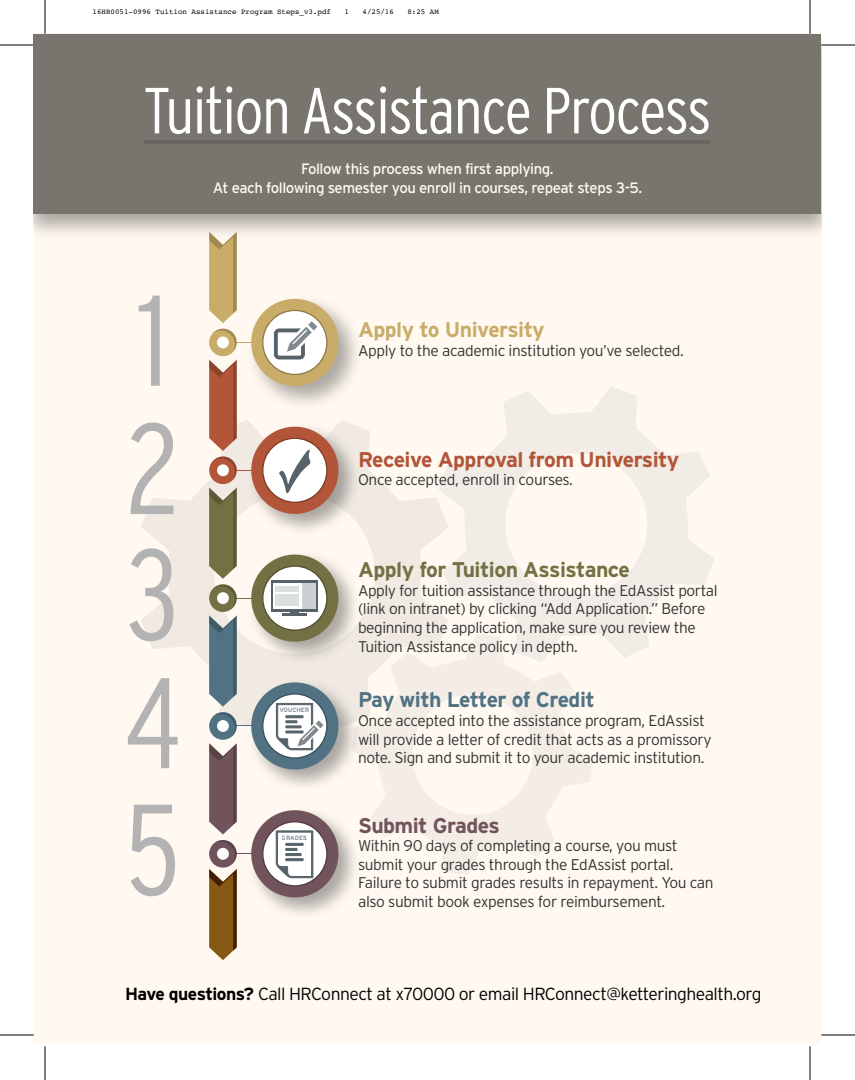
<style>
.page{position:relative;width:855px;height:1080px;background:#fff}
.page>*{position:absolute;margin:0;border:0;box-sizing:border-box;transform-origin:0 0}
.t1{font:300 condensed 128.75px/127.2px "Interstate";color:#b3b3b3;text-align:justify}
.t2{font:300 condensed 65px "Interstate";letter-spacing:-.025em;color:#fff}
.t3{font:700 21.25px "Interstate";letter-spacing:-.025em;color:#b25538}
.t4{font:700 21.25px "Interstate";letter-spacing:-.025em;color:#737144}
.t5{font:700 21.25px "Interstate";letter-spacing:-.03em;color:#507282}
.t6{font:700 21.25px "Interstate";letter-spacing:-.025em;color:#c9ac68}
.t7{font:700 21.25px "Interstate";letter-spacing:-.025em;color:#71535c}
.t8{font:300 17.5px "Interstate";letter-spacing:-.03em;color:#000}
.t9{font:300 15.5px/18.6px "Interstate";letter-spacing:-.03em;color:#333}
.t10{font:15px/19.5px "Interstate";letter-spacing:-.03em;color:#fff9f1;text-align:center}
.t11{font:7.5px "Courier";color:#000}
.t12{font:700 6.25px "Interstate";letter-spacing:-.025em;color:#566269}
.s1{font-weight:700}
</style>
<div class="page">
<div style="left:35px;top:34px;width:786px;height:1010px;background:#fff9f1"></div>
<svg style="left:141px;top:430px;width:297px;height:235px;fill:#f0eae3"></svg>
<svg style="left:366px;top:634px;width:227px;height:241px"></svg>
<svg style="left:438px;top:387px;width:276px;height:275px"></svg>
<div style="left:34px;top:34px;width:787px;height:180px;background:#77756e"></div>
<img style="left:260px;top:810px;width:95px;height:104px">
<div style="left:251px;top:810px;width:87px;height:87px;background:#71535c;border-radius:50%"></div>
<svg style="left:262px;top:821px;width:66px;height:65px"></svg>
<div style="left:263px;top:822px;width:63px;height:63px;background:#fff;border-radius:50%"></div>
<svg style="left:209px;top:743px;width:51px;height:217px"></svg>
<img style="left:241px;top:420px;width:125px;height:378px">
<div style="left:251px;top:682px;width:87px;height:88px;background:#507282;border-radius:50%"></div>
<svg style="left:262px;top:693px;width:65px;height:66px"></svg>
<div style="left:263px;top:695px;width:63px;height:62px;background:#fff;border-radius:50%"></div>
<div style="left:209px;top:712px;width:28px;height:28px;background:#507282;border-radius:50%"></div>
<svg style="left:209px;top:615px;width:51px;height:122px"></svg>
<div style="left:251px;top:555px;width:87px;height:87px;background:#737144;border-radius:50%"></div>
<svg style="left:262px;top:565px;width:65px;height:66px"></svg>
<div style="left:263px;top:567px;width:63px;height:63px;background:#fff;border-radius:50%"></div>
<div style="left:209px;top:584px;width:28px;height:28px;background:#737144;border-radius:50%"></div>
<svg style="left:209px;top:488px;width:51px;height:121px"></svg>
<div style="left:251px;top:427px;width:87px;height:87px;background:#b25538;border-radius:50%"></div>
<svg style="left:262px;top:438px;width:65px;height:65px"></svg>
<div style="left:263px;top:439px;width:63px;height:63px;background:#fff;border-radius:50%"></div>
<div style="left:209px;top:456px;width:28px;height:28px;background:#b25538;border-radius:50%"></div>
<svg style="left:209px;top:360px;width:51px;height:121px"></svg>
<img style="left:239px;top:298px;width:118px;height:121px">
<div style="left:251px;top:299px;width:87px;height:87px;background:#c9ac68;border-radius:50%"></div>
<svg style="left:262px;top:310px;width:65px;height:65px"></svg>
<div style="left:263px;top:311px;width:63px;height:63px;background:#fff;border-radius:50%"></div>
<div style="left:209px;top:329px;width:28px;height:27px;background:#c9ac68;border-radius:50%"></div>
<svg style="left:212px;top:329px;width:42px;height:24px"></svg>
<svg style="left:209px;top:232px;width:28px;height:91px;background:#cab178"></svg>
<svg style="left:274px;top:321px;width:43px;height:39px"></svg>
<svg style="left:276px;top:703px;width:48px;height:47px"></svg>
<svg style="left:276px;top:830px;width:38px;height:48px"></svg>
<svg style="left:279px;top:450px;width:32px;height:43px"></svg>
<div style="left:302px;top:581px;width:16px;height:31px;background:#ccd0d2"></div>
<svg style="left:290px;top:612px;width:9px;height:2px"></svg>
<hr style="left:271px;top:609px;width:47px;height:3px;background:#566369">
<hr style="left:271px;top:581px;width:47px;height:2px;background:#566369">
<hr style="left:282px;top:614px;width:25px;height:2px;background:#566369">
<div style="left:275px;top:587px;width:24px;height:5px;background:#dde0e1"></div>
<div style="left:275px;top:594px;width:24px;height:12px;background:#dde0e1"></div>
<hr style="left:271px;top:583px;width:2px;height:26px;background:#566369">
<hr style="left:316px;top:583px;width:2px;height:26px;background:#566369">
<hr style="left:145px;top:140px;width:565px;height:4px;background:#65635d">
<hr style="left:0;top:45px;width:34px;height:1px;background:#000">
<hr style="left:821px;top:45px;width:34px;height:1px;background:#000">
<hr style="left:0;top:1035px;width:34px;height:1px;background:#000">
<hr style="left:821px;top:1035px;width:34px;height:1px;background:#000">
<hr style="left:45px;top:0;width:1px;height:34px;background:#000">
<hr style="left:45px;top:1046px;width:1px;height:34px;background:#000">
<hr style="left:810px;top:0;width:1px;height:34px;background:#000">
<hr style="left:810px;top:1046px;width:1px;height:34px;background:#000">
<p class="t11" style="left:92px;top:6px;width:240px">16HR0051-0996 Tuition Assistance Program Steps_v3.pdf</p>
<p class="t11" style="left:345px;top:6px;width:6px">1</p>
<p class="t11" style="left:363px;top:6px;width:33px">4/25/16</p>
<p class="t11" style="left:407px;top:6px;width:33px">8:25 AM</p>
<h2 class="t2" style="left:144px;top:74px;width:569px">Tuition Assistance Process</h2>
<p class="t10" style="left:213px;top:159px;width:431px">Follow this process when first applying.<br>At each following semester you enroll in courses, repeat steps 3-5.</p>
<h1 class="t1" style="left:125px;top:276px;width:58px">1<br>2<br>3<br>4<br>5</h1>
<p class="t12" style="left:280px;top:706px;width:31px">VOUCHER</p>
<p class="t12" style="left:282px;top:834px;width:27px">GRADES</p>
<h3 class="t6" style="left:358px;top:318px;width:188px">Apply to University</h3>
<p class="t9" style="left:358px;top:341px;width:327px">Apply to the academic institution you’ve selected.</p>
<h3 class="t3" style="left:358px;top:447px;width:323px">Receive Approval from University</h3>
<p class="t9" style="left:358px;top:470px;width:216px">Once accepted, enroll in courses.</p>
<h3 class="t4" style="left:358px;top:558px;width:273px">Apply for Tuition Assistance</h3>
<p class="t9" style="left:358px;top:581px;width:361px">Apply for tuition assistance through the EdAssist portal (link on intranet) by clicking “Add Application.” Before beginning the application, make sure you review the Tuition Assistance policy in depth.</p>
<h3 class="t5" style="left:358px;top:688px;width:238px">Pay with Letter of Credit</h3>
<p class="t9" style="left:358px;top:711px;width:355px">Once accepted into the assistance program, EdAssist will provide a letter of credit that acts as a promissory note. Sign and submit it to your academic institution.</p>
<h3 class="t7" style="left:358px;top:813px;width:143px">Submit Grades</h3>
<p class="t9" style="left:358px;top:836px;width:357px">Within 90 days of completing a course, you must submit your grades through the EdAssist portal.<br>Failure to submit grades results in repayment. You can also submit book expenses for reimbursement.</p>
<p class="t8" style="left:125px;top:984px;width:638px"><span class="s1">Have questions?</span> Call HRConnect at x70000 or email HRConnect@ketteringhealth.org</p>
</div>
